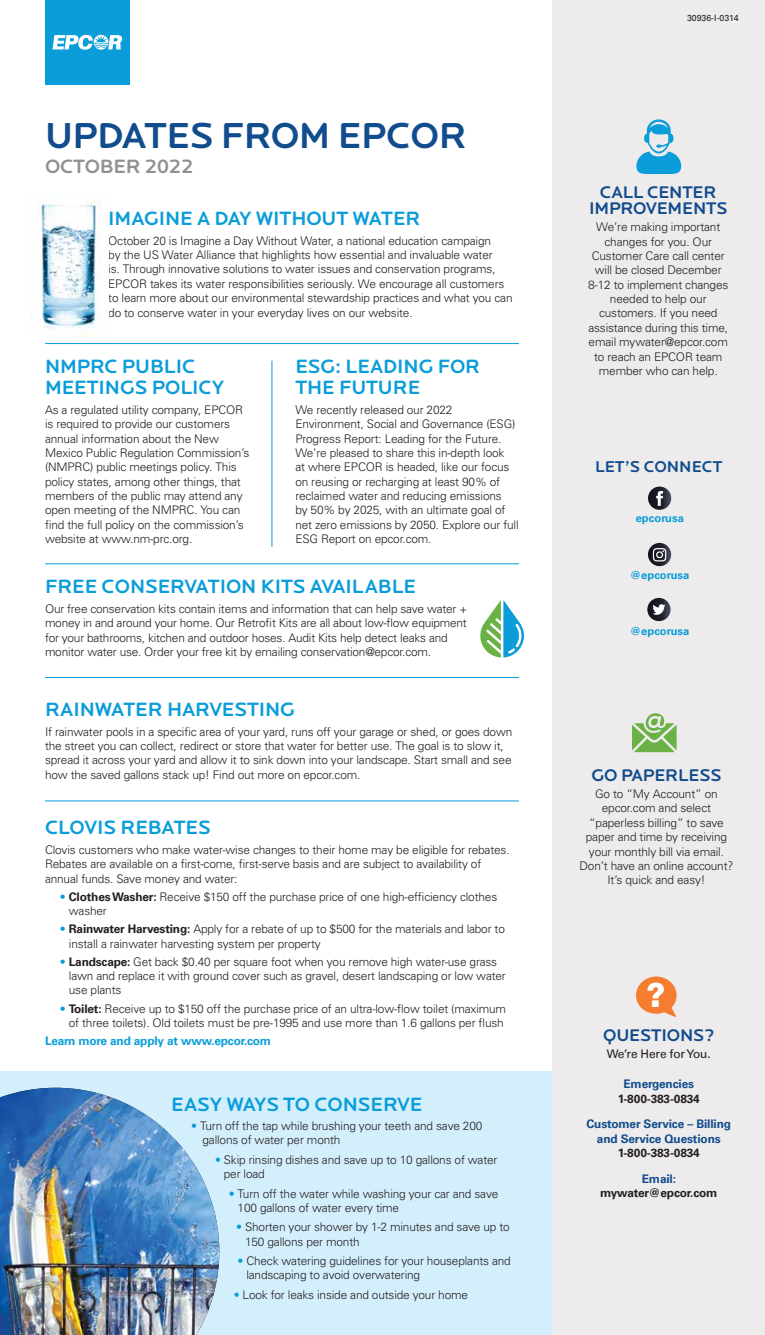
<style>
.page{position:relative;width:765px;height:1335px;background:#fff}
.page>*{position:absolute;margin:0;border:0;box-sizing:border-box;transform-origin:0 0}
.t1{font:500 37.5px "Locator Display";letter-spacing:-.01em;color:#114c8d}
.t2{font:700 34px "Boton";color:#fff}
.t3{font:500 20px/21.2px "Locator Display";letter-spacing:-.005em;color:#0a9dd9}
.t4{font:500 20px "Locator Display";letter-spacing:-.01em;color:#919194}
.t5{font:500 17.5px/16.2px "Locator Display";letter-spacing:-.01em;color:#114c8d;text-align:center}
.t6{font:500 16.25px "Locator Display";color:#114c8d}
.t7{font:300 11.88px/14.4px "Univers";letter-spacing:-.015em;color:#231f20}
.t8{font:700 11.88px/14.4px "Univers LT";letter-spacing:-.01em;color:#114c8d;text-align:center}
.t9{font:700 11.88px "Univers LT";letter-spacing:-.01em;color:#231f20}
.t10{font:700 11.88px "Univers LT";letter-spacing:-.015em;color:#0a9dd9}
.t11{font:11.88px "Univers LT";letter-spacing:-.01em;color:#231f20}
.t12{font:700 11.25px "Univers LT";color:#0a9dd9}
.t13{font:8.75px "Univers LT";color:#231f20}
.s1{color:#0a9dd9}
.s2{font-family:"Univers LT";font-weight:700}
</style>
<div class="page">
<div style="left:553px;top:0;width:212px;height:1335px;background:#edebeb"></div>
<div style="left:45px;top:0;width:85px;height:85px;background:#0a9dd9"></div>
<svg style="left:52px;top:35px;width:70px;height:15px"></svg>
<svg style="left:648px;top:487px;width:23px;height:23px"></svg>
<svg style="left:656px;top:491px;width:7px;height:15px"></svg>
<svg style="left:648px;top:543px;width:23px;height:23px"></svg>
<svg style="left:653px;top:548px;width:13px;height:13px"></svg>
<svg style="left:647px;top:598px;width:24px;height:23px"></svg>
<svg style="left:652px;top:604px;width:13px;height:11px"></svg>
<svg style="left:636px;top:119px;width:45px;height:55px"></svg>
<hr style="left:45px;top:343px;width:474px;height:1px;background:#0a9dd9">
<hr style="left:272px;top:361px;width:1px;height:186px;background:#0a9dd9">
<hr style="left:45px;top:563px;width:474px;height:1px;background:#0a9dd9">
<img style="left:41px;top:200px;width:60px;height:136px">
<svg style="left:480px;top:600px;width:44px;height:58px"></svg>
<div style="left:0;top:1072px;width:553px;height:263px;background:#d4effc"></div>
<svg style="left:636px;top:977px;width:41px;height:40px"></svg>
<svg style="left:632px;top:713px;width:45px;height:39px"></svg>
<img style="left:0;top:1088px;width:219px;height:247px">
<hr style="left:45px;top:801px;width:474px;height:1px;background:#0a9dd9">
<hr style="left:45px;top:677px;width:474px;height:1px;background:#0a9dd9">
<p class="t13" style="left:687px;top:13px;width:53px">30936-I-0314</p>
<h1 class="t1" style="left:45px;top:114px;width:424px">UPDATES FROM EPCOR</h1>
<h3 class="t4" style="left:45px;top:155px;width:150px">OCTOBER 2022</h3>
<h3 class="t3" style="left:108px;top:208px;width:314px">IMAGINE A DAY WITHOUT WATER</h3>
<p class="t7" style="left:108px;top:233px;width:406px">October 20 is Imagine a Day Without Water, a national education campaign<br>by the US Water Alliance that highlights how essential and invaluable water<br>is. Through innovative solutions to water issues and conservation programs, EPCOR takes its water responsibilities seriously. We encourage all customers to learn more about our environmental stewardship practices and what you can do to conserve water in your everyday lives on our website.</p>
<h3 class="t5" style="left:589px;top:184px;width:140px">CALL CENTER<br>IMPROVEMENTS</h3>
<p class="t7" style="left:588px;top:219px;width:142px;text-align:center">We’re making important changes for you. Our<br>Customer Care call center will be closed December<br>8-12 to implement changes needed to help our customers. If you need assistance during this time, email mywater@epcor.com to reach an EPCOR team</p>
<h3 class="t3" style="left:45px;top:356px;width:152px">NMPRC PUBLIC</h3>
<p class="t7" style="left:599px;top:363px;width:120px">member who can help.</p>
<h3 class="t3" style="left:45px;top:378px;width:181px">MEETINGS POLICY</h3>
<p class="t7" style="left:45px;top:402px;width:206px">As a regulated utility company, EPCOR is required to provide our customers annual information about the New Mexico Public Regulation Commission’s (NMPRC) public meetings policy. This policy states, among other things, that members of the public may attend any open meeting of the NMPRC. You can find the full policy on the commission’s website at www.nm-prc.org.</p>
<h3 class="t3" style="left:295px;top:356px;width:186px">ESG: LEADING FOR<br>THE FUTURE</h3>
<p class="t7" style="left:295px;top:402px;width:225px">We recently released our 2022<br>Environment, Social and Governance (ESG)<br>Progress Report: Leading for the Future.<br>We’re pleased to share this in-depth look<br>at where EPCOR is headed, like our focus on reusing or recharging at least 90% of reclaimed water and reducing emissions<br>by 50% by 2025, with an ultimate goal of net zero emissions by 2050. Explore our full ESG Report on epcor.com.</p>
<h3 class="t6" style="left:595px;top:457px;width:129px">LET’S CONNECT</h3>
<p class="t12" style="left:636px;top:512px;width:50px">epcorusa</p>
<h3 class="t3" style="left:45px;top:577px;width:373px">FREE CONSERVATION KITS AVAILABLE</h3>
<p class="t7" style="left:45px;top:601px;width:424px">Our free conservation kits contain items and information that can help save water + money in and around your home. Our Retrofit Kits are all about low-flow equipment for your bathrooms, kitchen and outdoor hoses. Audit Kits help detect leaks and monitor water use. Order your free kit by emailing conservation@epcor.com.</p>
<h3 class="t3" style="left:45px;top:699px;width:252px">RAINWATER HARVESTING</h3>
<p class="t7" style="left:45px;top:724px;width:469px">If rainwater pools in a specific area of your yard, runs off your garage or shed, or goes down the street you can collect, redirect or store that water for better use. The goal is to slow it, spread it across your yard and allow it to sink down into your landscape. Start small and see how the saved gallons stack up! Find out more on epcor.com.</p>
<h3 class="t3" style="left:45px;top:818px;width:167px">CLOVIS REBATES</h3>
<p class="t7" style="left:45px;top:842px;width:466px">Clovis customers who make water-wise changes to their home may be eligible for rebates.<br>Rebates are available on a first-come, first-serve basis and are subject to availability of annual funds. Save money and water:</p>
<p class="t7" style="left:69px;top:889px;width:430px;text-indent:-9px"><span class="s1">•</span> <span class="s2">Clothes Washer:</span> Receive $150 off the purchase price of one high-efficiency clothes washer</p>
<p class="t7" style="left:69px;top:921px;width:438px;text-indent:-9px"><span class="s1">•</span> <span class="s2">Rainwater Harvesting:</span> Apply for a rebate of up to $500 for the materials and labor to install a rainwater harvesting system per property</p>
<p class="t7" style="left:69px;top:954px;width:439px;text-indent:-9px"><span class="s1">•</span> <span class="s2">Landscape:</span> Get back $0.40 per square foot when you remove high water-use grass lawn and replace it with ground cover such as gravel, desert landscaping or low water use plants</p>
<p class="t7" style="left:60px;top:1001px;width:448px;text-align:center"><span class="s1">•</span> <span class="s2">Toilet:</span> Receive up to $150 off the purchase price of an ultra-low-flow toilet (maximum of three toilets). Old toilets must be pre-1995 and use more than 1.6 gallons per flush</p>
<p class="t10" style="left:45px;top:1034px;width:228px">Learn more and apply at www.epcor.com</p>
<h3 class="t3" style="left:171px;top:1094px;width:253px">EASY WAYS TO CONSERVE</h3>
<p class="t7" style="left:202px;top:1118px;width:281px;text-indent:-11px"><span class="s1">•</span> Turn off the tap while brushing your teeth and save 200 gallons of water per month</p>
<p class="t7" style="left:224px;top:1152px;width:275px;text-indent:-9px"><span class="s1">•</span> Skip rinsing dishes and save up to 10 gallons of water per load</p>
<p class="t7" style="left:238px;top:1186px;width:262px;text-indent:-9px"><span class="s1">•</span> Turn off the water while washing your car and save<br>100 gallons of water every time</p>
<p class="t7" style="left:245px;top:1220px;width:266px;text-indent:-9px"><span class="s1">•</span> Shorten your shower by 1-2 minutes and save up to<br>150 gallons per month</p>
<p class="t7" style="left:246px;top:1253px;width:266px;text-indent:-9px"><span class="s1">•</span> Check watering guidelines for your houseplants and landscaping to avoid overwatering</p>
<p class="t7" style="left:234px;top:1287px;width:236px"><span class="s1">•</span> Look for leaks inside and outside your home</p>
<p class="t12" style="left:630px;top:568px;width:61px">@epcorusa</p>
<p class="t12" style="left:630px;top:624px;width:61px">@epcorusa</p>
<h3 class="t5" style="left:591px;top:768px;width:132px">GO PAPERLESS</h3>
<p class="t7" style="left:580px;top:786px;width:155px;text-align:center">Go to “My Account” on epcor.com and select “paperless billing” to save paper and time by receiving your monthly bill via email.<br>Don’t have an online account?<br>It’s quick and easy!</p>
<h2 class="t2" style="left:648px;top:975px;width:19px">?</h2>
<h3 class="t5" style="left:603px;top:1027px;width:113px">QUESTIONS?</h3>
<p class="t11" style="left:607px;top:1046px;width:105px">We’re Here for You.</p>
<p class="t8" style="left:623px;top:1077px;width:72px">Emergencies</p>
<p class="t9" style="left:618px;top:1091px;width:84px">1-800-383-0834</p>
<p class="t8" style="left:586px;top:1117px;width:146px">Customer Service – Billing and Service Questions</p>
<p class="t9" style="left:618px;top:1146px;width:84px">1-800-383-0834</p>
<p class="t8" style="left:642px;top:1171px;width:36px">Email:</p>
<p class="t9" style="left:600px;top:1186px;width:119px">mywater@epcor.com</p>
</div>
